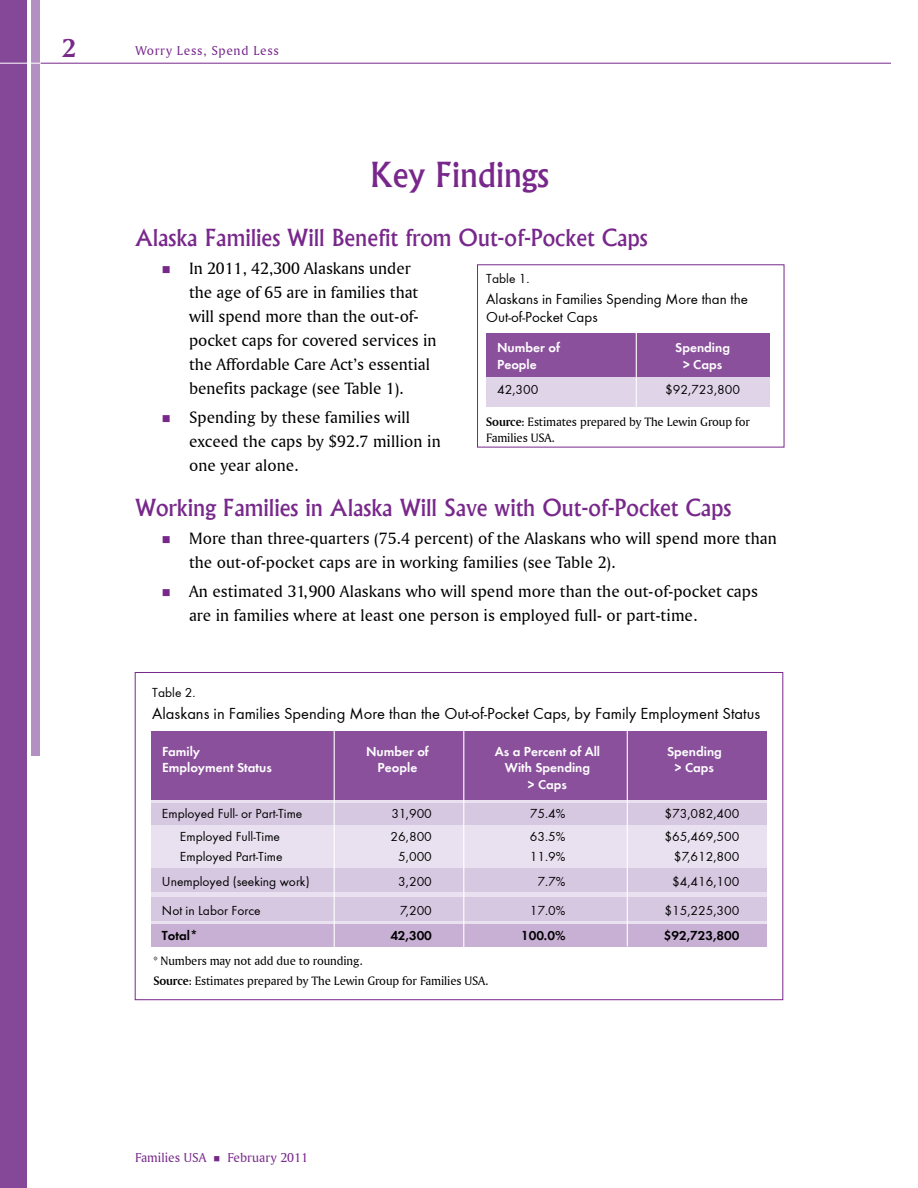
<style>
.page{position:relative;width:918px;height:1188px;background:#fff}
.page>*{position:absolute;margin:0;border:0;box-sizing:border-box;transform-origin:0 0}
.t1{font:500 33px "Albertus";color:#78288b}
.t2{font:27px "Amerigo BT Bold A";color:#78288b}
.t3{font:500 22.5px "Albertus";color:#78288b}
.t4{font:17.25px/24px "Amerigo BT Roman A";letter-spacing:.005em;color:#000}
.t5{font:16.5px "Function";color:#000}
.t6{font:15px/18px "Function";color:#000}
.t7{font:13.5px "Function";color:#000}
.t8{font:700 13.5px "Function";color:#fff}
.t9{font:700 13.5px "Function";color:#000}
.t10{font:13.5px "Amerigo BT Roman A";letter-spacing:.005em;color:#78288b}
.t11{font:13.5px "Amerigo BT Roman A";letter-spacing:.05em;color:#78288b}
.t12{font:12.75px/15.3px "Amerigo BT Roman A";letter-spacing:-.01em;color:#000}
.s1{font-family:"Amerigo BT Bold A"}
</style>
<div class="page">
<div style="left:486px;top:376px;width:284px;height:31px;background:#e0d4e8"></div>
<div style="left:487px;top:333px;width:283px;height:43px;background:#8a509c"></div>
<hr style="left:636px;top:327px;width:1px;height:86px;background:#fff">
<div style="left:151px;top:731px;width:616px;height:69px;background:#8a509c"></div>
<div style="left:151px;top:800px;width:616px;height:136px;background:#e9e1ef"></div>
<div style="left:151px;top:868px;width:616px;height:24px;background:#d7c8e1"></div>
<div style="left:151px;top:897px;width:616px;height:24px;background:#d7c8e1"></div>
<div style="left:151px;top:924px;width:616px;height:22px;background:#c7b0d4"></div>
<div style="left:151px;top:803px;width:616px;height:21px;background:#d7c8e1"></div>
<hr style="left:334px;top:721px;width:1px;height:232px;background:#fff">
<hr style="left:463px;top:721px;width:1px;height:232px;background:#fff">
<hr style="left:627px;top:728px;width:1px;height:219px;background:#fff">
<div style="left:0;top:0;width:27px;height:1188px;background:#854798"></div>
<div style="left:32px;top:0;width:8px;height:756px;background:#b290c1"></div>
<hr style="left:40px;top:63px;width:851px;height:1px;background:#78288b">
<hr style="left:0;top:63px;width:40px;height:1px;background:#fff">
<h2 class="t2" style="left:62px;top:31px;width:15px">2</h2>
<p class="t11" style="left:135px;top:43px;width:145px">Worry Less, Spend Less</p>
<h1 class="t1" style="left:370px;top:154px;width:180px">Key Findings</h1>
<h3 class="t3" style="left:135px;top:223px;width:514px">Alaska Families Will Benefit from Out-of-Pocket Caps</h3>
<p class="t4" style="left:189px;top:256px;width:249px">In 2011, 42,300 Alaskans under the age of 65 are in families that will spend more than the out-of&shy;pocket caps for covered services in the Affordable Care Act’s essential benefits package (see Table 1).</p>
<p class="t4" style="left:189px;top:405px;width:253px">Spending by these families will exceed the caps by $92.7 million in one year alone.</p>
<h3 class="t3" style="left:135px;top:493px;width:598px">Working Families in Alaska Will Save with Out-of-Pocket Caps</h3>
<p class="t4" style="left:189px;top:526px;width:589px">More than three-quarters (75.4 percent) of the Alaskans who will spend more than the out-of-pocket caps are in working families (see Table 2).</p>
<p class="t4" style="left:189px;top:579px;width:571px">An estimated 31,900 Alaskans who will spend more than the out-of-pocket caps are in families where at least one person is employed full- or part-time.</p>
<p class="t7" style="left:486px;top:271px;width:45px">Table 1.</p>
<p class="t6" style="left:486px;top:290px;width:263px">Alaskans in Families Spending More than the<br>Out-of-Pocket Caps</p>
<p class="t8" style="left:497px;top:340px;width:64px">Number of</p>
<p class="t8" style="left:675px;top:340px;width:56px">Spending</p>
<p class="t8" style="left:497px;top:356px;width:41px">People</p>
<p class="t8" style="left:683px;top:356px;width:41px">&gt; Caps</p>
<p class="t7" style="left:497px;top:382px;width:43px">42,300</p>
<p class="t7" style="left:665px;top:382px;width:77px">$92,723,800</p>
<p class="t12" style="left:486px;top:414px;width:265px"><span class="s1">Source</span>: Estimates prepared by The Lewin Group for<br>Families USA.</p>
<p class="t7" style="left:152px;top:684px;width:45px">Table 2.</p>
<p class="t5" style="left:152px;top:704px;width:609px">Alaskans in Families Spending More than the Out-of-Pocket Caps, by Family Employment Status</p>
<p class="t8" style="left:162px;top:744px;width:40px">Family</p>
<p class="t8" style="left:366px;top:744px;width:64px">Number of</p>
<p class="t8" style="left:495px;top:744px;width:107px">As a Percent of All</p>
<p class="t8" style="left:667px;top:744px;width:56px">Spending</p>
<p class="t8" style="left:162px;top:760px;width:111px">Employment Status</p>
<p class="t8" style="left:378px;top:760px;width:41px">People</p>
<p class="t8" style="left:505px;top:760px;width:87px">With Spending</p>
<p class="t8" style="left:675px;top:760px;width:41px">&gt; Caps</p>
<p class="t8" style="left:528px;top:776px;width:41px">&gt; Caps</p>
<p class="t7" style="left:162px;top:806px;width:142px">Employed Full- or Part-Time</p>
<p class="t7" style="left:391px;top:806px;width:42px">31,900</p>
<p class="t7" style="left:530px;top:806px;width:37px">75.4%</p>
<p class="t7" style="left:664px;top:806px;width:77px">$73,082,400</p>
<p class="t7" style="left:180px;top:828px;width:102px">Employed Full-Time</p>
<p class="t7" style="left:391px;top:828px;width:43px">26,800</p>
<p class="t7" style="left:530px;top:828px;width:37px">63.5%</p>
<p class="t7" style="left:664px;top:828px;width:77px">$65,469,500</p>
<p class="t7" style="left:180px;top:849px;width:104px">Employed Part-Time</p>
<p class="t7" style="left:398px;top:849px;width:35px">5,000</p>
<p class="t7" style="left:530px;top:849px;width:37px">11.9%</p>
<p class="t7" style="left:674px;top:849px;width:67px">$7,612,800</p>
<p class="t7" style="left:162px;top:874px;width:149px">Unemployed (seeking work)</p>
<p class="t7" style="left:398px;top:874px;width:35px">3,200</p>
<p class="t7" style="left:537px;top:874px;width:30px">7.7%</p>
<p class="t7" style="left:672px;top:874px;width:69px">$4,416,100</p>
<p class="t7" style="left:162px;top:902px;width:100px">Not in Labor Force</p>
<p class="t7" style="left:400px;top:902px;width:34px">7,200</p>
<p class="t7" style="left:530px;top:902px;width:37px">17.0%</p>
<p class="t7" style="left:664px;top:902px;width:77px">$15,225,300</p>
<p class="t9" style="left:162px;top:927px;width:37px">Total*</p>
<p class="t9" style="left:390px;top:927px;width:43px">42,300</p>
<p class="t9" style="left:521px;top:927px;width:46px">100.0%</p>
<p class="t9" style="left:664px;top:927px;width:77px">$92,723,800</p>
<p class="t12" style="left:153px;top:951px;width:337px;line-height:19.8px">* Numbers may not add due to rounding.<br><span class="s1">Source</span>: Estimates prepared by The Lewin Group for Families USA.</p>
<p class="t10" style="left:135px;top:1150px;width:175px">Families USA ■ February 2011</p>
</div>
